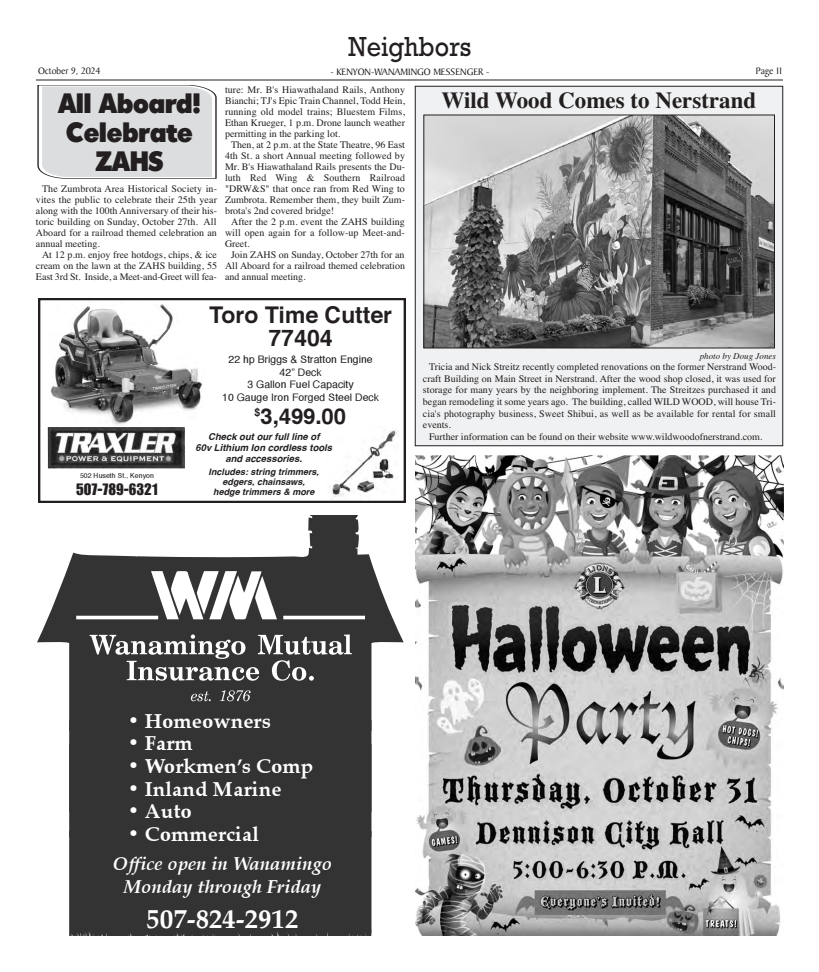
<style>
.page{position:relative;width:819px;height:972px;background:#fff}
.page>*{position:absolute;margin:0;border:0;box-sizing:border-box;transform-origin:0 0}
.t1{font:28px "Rockwell";color:#231f20;scale:.9 1}
.t2{font:27px/29px "Admisi Display S Si";color:#231f20;text-align:center}
.t3{font:26.8px "Palatino Bold+T42+HLRWEX";color:#fff}
.t4{font:700 23px "Times";color:#231f20}
.t5{font:23px/23px "Helvetica Bold+T42+DFVECI";color:#231f20;text-align:center}
.t6{font:22px "Helvetica Bold+T42+DFVECI";color:#231f20}
.t7{font:20.6px "Palatino Bold+T42+HLRWEX";color:#fff}
.t8{font:18.6px/22.7px "Palatino Bold Italic+T42+ICLVCI";color:#fff;text-align:center}
.t9{font:16px "Short Haul S Si+MMXNFP";color:#231f20}
.t10{font:10.5px/12.6px "Helvetica+T42+CMOIWX";color:#231f20;text-align:center}
.t11{font:10px/11px "Times";color:#231f20;text-align:justify}
.t12{font:10px "Baker Signet";color:#231f20}
.t13{font:9.5px/11px "Helvetica Bold Oblique+T42+PMTIIZ";color:#231f20;text-align:center}
.t14{font:9px/10px "Helvetica Bold Oblique+T42+PMTIIZ";color:#231f20;text-align:center}
.t15{font:italic 9px "Times";color:#231f20}
.t16{font:7px "Helvetica+T42+CMOIWX";color:#231f20}
</style>
<div class="page">
<div style="left:415px;top:86px;width:368px;height:360px;background:#f0f1f2"></div>
<div style="left:415px;top:86px;width:368px;height:360px;border:1px solid #231f20"></div>
<hr style="left:36px;top:80px;width:747px;height:1px;background:#231f20">
<svg style="left:38px;top:85px;width:178px;height:94px;background:#dadbdd"></svg>
<img style="left:416px;top:456px;width:367px;height:479px">
<img style="left:425px;top:116px;width:348px;height:230px">
<div style="left:423px;top:114px;width:352px;height:234px;border:1px solid #231f20"></div>
<svg style="left:37px;top:516px;width:367px;height:204px"></svg>
<svg style="left:123px;top:547px;width:23px;height:10px"></svg>
<svg style="left:152px;top:547px;width:25px;height:8px"></svg>
<div style="left:69px;top:836px;width:303px;height:100px;background:#333"></div>
<div style="left:69px;top:811px;width:303px;height:25px;background:#333"></div>
<div style="left:69px;top:720px;width:303px;height:91px;background:#333"></div>
<img style="left:76px;top:567px;width:289px;height:135px">
<svg style="left:38px;top:298px;width:368px;height:205px"></svg>
<img style="left:48px;top:427px;width:136px;height:41px">
<img style="left:326px;top:426px;width:73px;height:73px">
<h1 class="t1" style="left:349px;top:30px;width:138px">Neighbors</h1>
<p class="t12" style="left:38px;top:67px;width:64px">October 9, 2024</p>
<p class="t12" style="left:331px;top:68px;width:160px">- KENYON-WANAMINGO MESSENGER -</p>
<p class="t12" style="left:756px;top:67px;width:28px">Page 11</p>
<h2 class="t2" style="left:59px;top:91px;width:144px">All Aboard!<br>Celebrate<br>ZAHS</h2>
<p class="t11" style="left:225px;top:84px;width:182px">ture: Mr. B's Hiawathaland Rails, Anthony Bianchi; TJ's Epic Train Channel, Todd Hein, running old model trains; Bluestem Films, Ethan Krueger, 1 p.m. Drone launch weather permitting in the parking lot.</p>
<p class="t11" style="left:225px;top:139px;width:182px;text-indent:6px">Then, at 2 p.m. at the State Theatre, 96 East 4th St. a short Annual meeting followed by Mr. B's Hiawathaland Rails presents the Du&shy;luth Red Wing &amp; Southern Railroad "DRW&amp;S" that once ran from Red Wing to Zumbrota. Remember them, they built Zum&shy;brota's 2nd covered bridge!</p>
<p class="t11" style="left:225px;top:216px;width:181px;text-indent:6px">After the 2 p.m. event the ZAHS building will open again for a follow-up Meet-and-Greet.</p>
<p class="t11" style="left:225px;top:249px;width:182px;text-indent:6px">Join ZAHS on Sunday, October 27th for an All Aboard for a railroad themed celebration and annual meeting.</p>
<p class="t11" style="left:36px;top:183px;width:183px;text-indent:6px">The Zumbrota Area Historical Society in&shy;vites the public to celebrate their 25th year along with the 100th Anniversary of their his&shy;toric building on Sunday, October 27th. All Aboard for a railroad themed celebration an annual meeting.</p>
<p class="t11" style="left:36px;top:249px;width:183px;text-indent:6px">At 12 p.m. enjoy free hotdogs, chips, &amp; ice cream on the lawn at the ZAHS building, 55<br>East 3rd St. Inside, a Meet-and-Greet will fea-</p>
<p class="t16" style="left:80px;top:471px;width:75px">502 Huseth St., Kenyon</p>
<h3 class="t9" style="left:76px;top:483px;width:83px">507-789-6321</h3>
<h3 class="t5" style="left:209px;top:303px;width:185px">Toro Time Cutter<br>77404</h3>
<p class="t10" style="left:222px;top:353px;width:158px">22 hp Briggs &amp; Stratton Engine<br>42” Deck<br>3 Gallon Fuel Capacity<br>10 Gauge Iron Forged Steel Deck</p>
<h3 class="t6" style="left:254px;top:398px;width:93px"><sup>$</sup>3,499.00</h3>
<p class="t13" style="left:195px;top:432px;width:139px">Check out our full line of<br>60v Lithium Ion cordless tools and accessories.</p>
<p class="t14" style="left:209px;top:467px;width:112px">Includes: string trimmers, edgers, chainsaws, hedge trimmers &amp; more</p>
<h3 class="t4" style="left:442px;top:86px;width:316px">Wild Wood Comes to Nerstrand</h3>
<p class="t15" style="left:700px;top:350px;width:78px">photo by Doug Jones</p>
<p class="t11" style="left:423px;top:361px;width:355px;line-height:11.6px;text-indent:6px">Tricia and Nick Streitz recently completed renovations on the former Nerstrand Wood&shy;craft Building on Main Street in Nerstrand. After the wood shop closed, it was used for storage for many years by the neighboring implement. The Streitzes purchased it and began remodeling it some years ago. The building, called WILD WOOD, will house Tri&shy;cia's photography business, Sweet Shibui, as well as be available for rental for small events.</p>
<p class="t11" style="left:429px;top:431px;width:335px">Further information can be found on their website www.wildwoodofnerstrand.com.</p>
<h3 class="t7" style="left:127px;top:703px;width:145px">• Homeowners</h3>
<h3 class="t7" style="left:127px;top:726px;width:67px">• Farm</h3>
<h3 class="t7" style="left:127px;top:748px;width:188px">• Workmen’s Comp</h3>
<h3 class="t7" style="left:127px;top:771px;width:156px">• Inland Marine</h3>
<h3 class="t7" style="left:127px;top:794px;width:66px">• Auto</h3>
<h3 class="t7" style="left:127px;top:816px;width:134px">• Commercial</h3>
<h3 class="t8" style="left:113px;top:853px;width:221px">Office open in Wanamingo<br>Monday through Friday</h3>
<h3 class="t3" style="left:147px;top:896px;width:153px">507-824-2912</h3>
</div>
